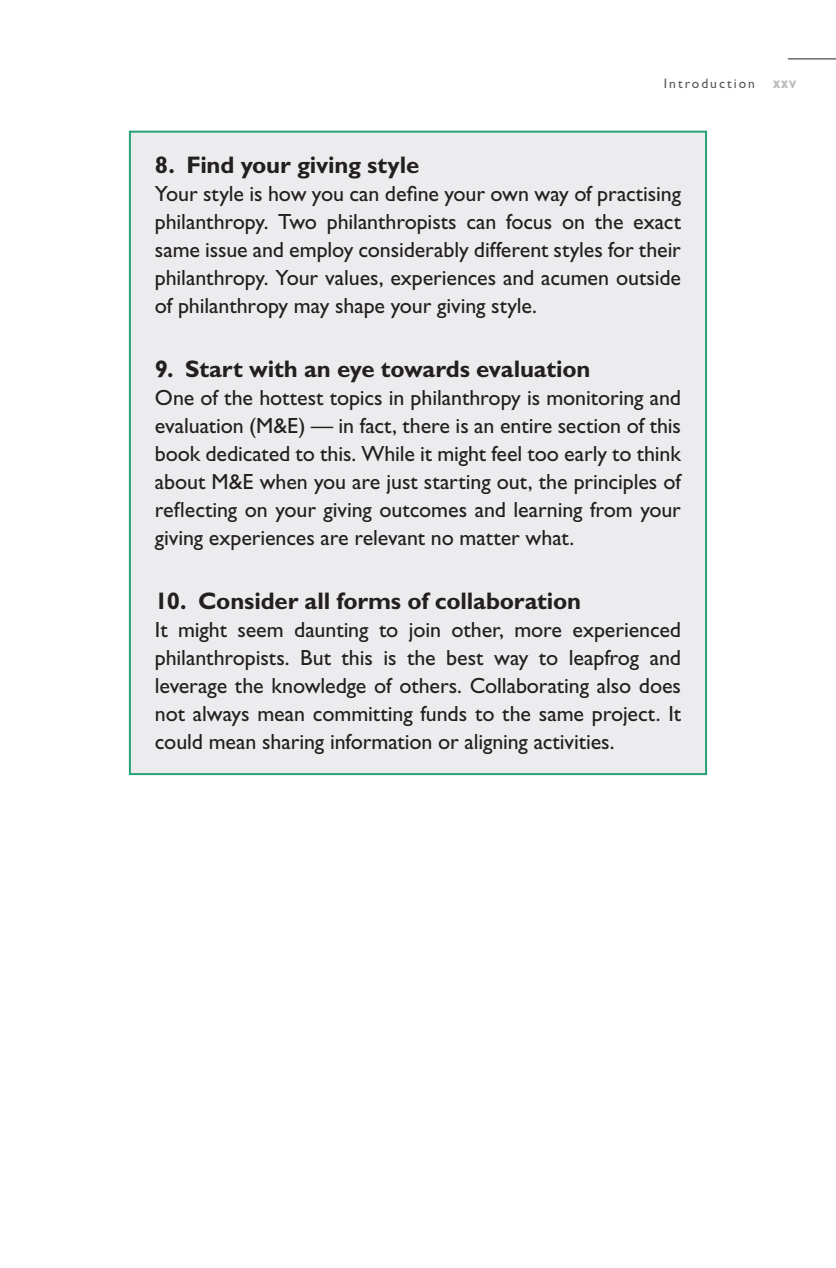
<style>
.page{position:relative;width:836px;height:1268px;background:#fff}
.page>*{position:absolute;margin:0;border:0;box-sizing:border-box;transform-origin:0 0}
.S2{font:700 24px "Gill Sans Std";letter-spacing:-.01em;color:#231f20}
.TXF{font:22px/28px "Gill Sans Std";letter-spacing:-.005em;color:#231f20;text-align:justify}
.t1{font:13.6px "Gill Sans Std";letter-spacing:.15em;color:#57585a}
.s1{font-weight:700;font-stretch:condensed;font-size:16px;color:#bcbdc0}
</style>
<div class="page">
<hr style="left:788px;top:59px;width:48px;height:1px;background:#231f20">
<div style="left:130px;top:132px;width:576px;height:642px;background:#ececee"></div>
<p class="t1" style="left:664px;top:76px;width:134px">Introduction <span class="s1">xxv</span></p>
<p class="S2" style="left:155px;top:151px;width:266px">8. Find your giving style</p>
<p class="TXF" style="left:155px;top:180px;width:527px">Your style is how you can define your own way of practising philanthropy. Two philanthropists can focus on the exact same issue and employ considerably different styles for their philanthropy. Your values, experiences and acumen outside of philanthropy may shape your giving style.</p>
<p class="S2" style="left:155px;top:355px;width:437px">9. Start with an eye towards evaluation</p>
<p class="TXF" style="left:155px;top:384px;width:528px">One of the hottest topics in philanthropy is monitoring and evaluation (M&amp;E) — in fact, there is an entire section of this book dedicated to this. While it might feel too early to think about M&amp;E when you are just starting out, the principles of reflecting on your giving outcomes and learning from your giving experiences are relevant no matter what.</p>
<p class="S2" style="left:155px;top:587px;width:428px">10. Consider all forms of collaboration</p>
<p class="TXF" style="left:155px;top:616px;width:528px">It might seem daunting to join other, more experienced philanthropists. But this is the best way to leapfrog and leverage the knowledge of others. Collaborating also does not always mean committing funds to the same project. It could mean sharing information or aligning activities.</p>
</div>
